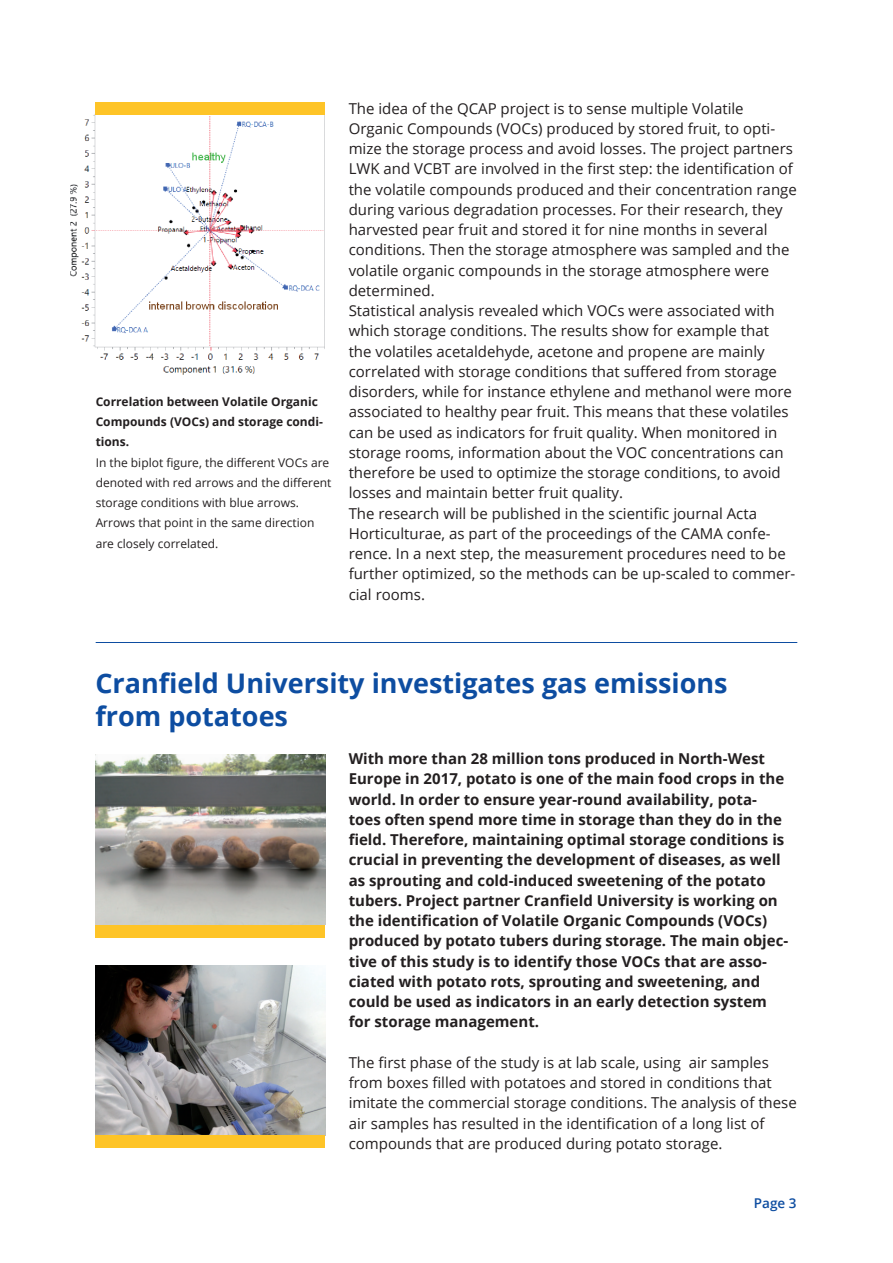
<style>
.page{position:relative;width:893px;height:1263px;background:#fff}
.page>*{position:absolute;margin:0;border:0;box-sizing:border-box;transform-origin:0 0}
.t1{font:700 27px/33px "Open Sans";color:#0d4da1}
.t2{font:15px/20.2px "Open Sans";color:#231f20}
.t3{font:700 15px/20.2px "Open Sans";color:#231f20}
.t4{font:600 13.5px "Open Sans";color:#0d4da1}
.t5{font:12px/20.2px "Open Sans";color:#231f20}
.t6{font:700 12px/20.2px "Open Sans";color:#231f20}
</style>
<div class="page">
<img style="left:70px;top:114px;width:255px;height:261px">
<div style="left:95px;top:102px;width:230px;height:13px;background:#fec427"></div>
<img style="left:95px;top:965px;width:230px;height:170px">
<div style="left:95px;top:1135px;width:230px;height:13px;background:#fec427"></div>
<img style="left:95px;top:755px;width:230px;height:170px">
<div style="left:95px;top:925px;width:230px;height:13px;background:#fec427"></div>
<hr style="left:96px;top:642px;width:701px;height:1px;background:#0d4da1">
<p class="t6" style="left:96px;top:391px;width:229px">Correlation between Volatile Organic<br>Compounds (VOCs) and storage condi&shy;tions.</p>
<p class="t5" style="left:96px;top:452px;width:237px">In the biplot figure, the different VOCs are denoted with red arrows and the different storage conditions with blue arrows.<br>Arrows that point in the same direction are closely correlated.</p>
<p class="t2" style="left:349px;top:98px;width:450px">The idea of the QCAP project is to sense multiple Volatile Organic Compounds (VOCs) produced by stored fruit, to opti&shy;mize the storage process and avoid losses. The project partners LWK and VCBT are involved in the first step: the identification of the volatile compounds produced and their concentration range during various degradation processes. For their research, they harvested pear fruit and stored it for nine months in several conditions. Then the storage atmosphere was sampled and the volatile organic compounds in the storage atmosphere were determined.<br>Statistical analysis revealed which VOCs were associated with which storage conditions. The results show for example that<br>the volatiles acetaldehyde, acetone and propene are mainly correlated with storage conditions that suffered from storage disorders, while for instance ethylene and methanol were more associated to healthy pear fruit. This means that these volatiles can be used as indicators for fruit quality. When monitored in storage rooms, information about the VOC concentrations can therefore be used to optimize the storage conditions, to avoid losses and maintain better fruit quality.<br>The research will be published in the scientific journal Acta Horticulturae, as part of the proceedings of the CAMA confe&shy;rence. In a next step, the measurement procedures need to be further optimized, so the methods can be up-scaled to commer&shy;cial rooms.</p>
<h1 class="t1" style="left:95px;top:665px;width:634px">Cranfield University investigates gas emissions from potatoes</h1>
<p class="t3" style="left:349px;top:748px;width:441px">With more than 28 million tons produced in North-West Europe in 2017, potato is one of the main food crops in the world. In order to ensure year-round availability, pota&shy;toes often spend more time in storage than they do in the field. Therefore, maintaining optimal storage conditions is crucial in preventing the development of diseases, as well as sprouting and cold-induced sweetening of the potato tubers. Project partner Cranfield University is working on the identification of Volatile Organic Compounds (VOCs) produced by potato tubers during storage. The main objec&shy;tive of this study is to identify those VOCs that are asso&shy;ciated with potato rots, sprouting and sweetening, and could be used as indicators in an early detection system for storage management.</p>
<p class="t2" style="left:349px;top:1052px;width:450px">The first phase of the study is at lab scale, using air samples from boxes filled with potatoes and stored in conditions that imitate the commercial storage conditions. The analysis of these air samples has resulted in the identification of a long list of compounds that are produced during potato storage.</p>
<p class="t4" style="left:754px;top:1194px;width:44px">Page 3</p>
</div>
